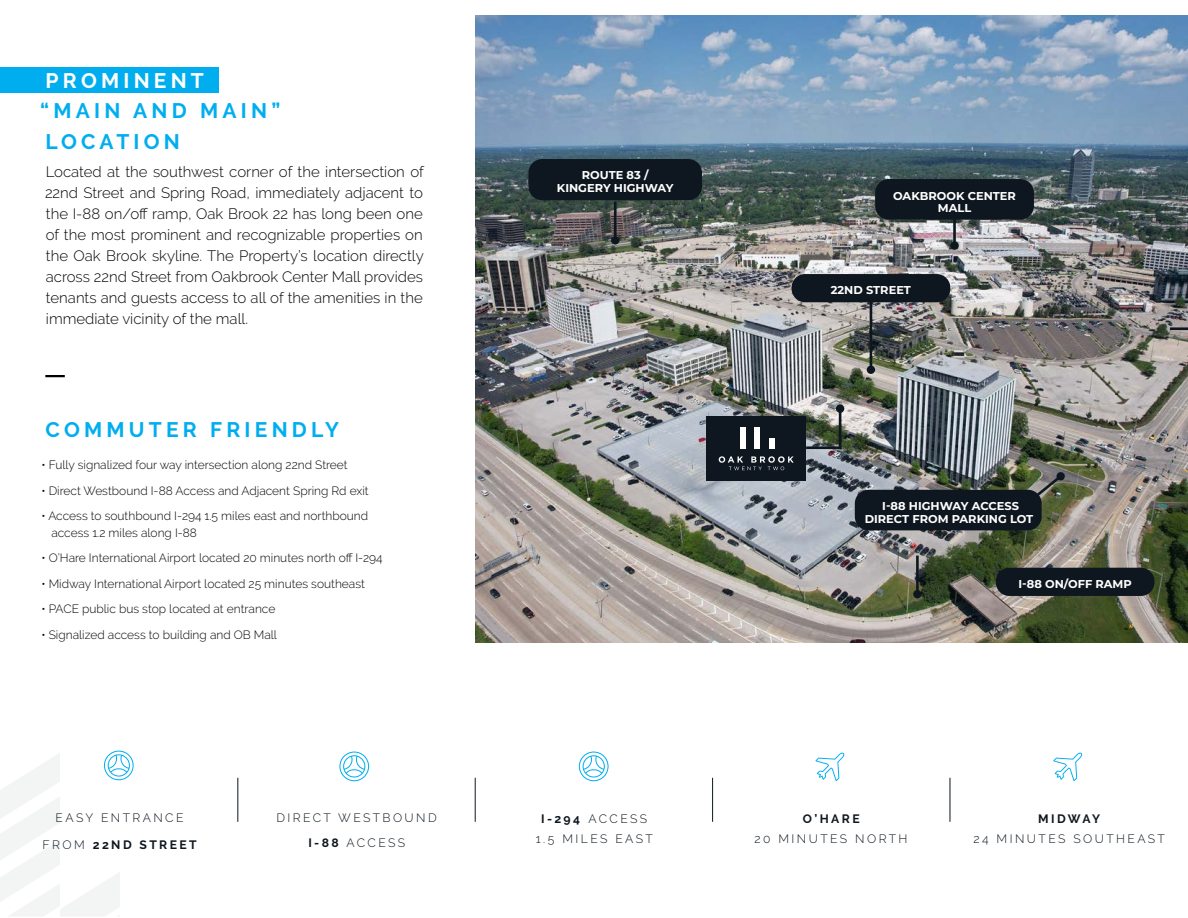
<style>
.page{position:relative;width:1188px;height:918px;background:#fff}
.page>*{position:absolute;margin:0;border:0;box-sizing:border-box;transform-origin:0 0}
.t1{font:700 21px "Raleway";letter-spacing:.2em;color:#00aeef}
.t2{font:700 21px "Raleway";letter-spacing:.2em;color:#fff}
.t3{font:300 15px/21px "Raleway";color:#040503;text-align:justify}
.t4{font:300 12.15px "Raleway";letter-spacing:.2em;color:#0e171f}
.t5{font:700 12.15px "Raleway";letter-spacing:.2em;color:#0e171f}
.t6{font:300 12px/16.5px "Raleway";color:#040503}
.t7{font:700 11.4px/12.6px "Montserrat";color:#fff;text-align:center}
.s1{font-weight:300}
.s2{font-weight:700}
</style>
<div class="page">
<img style="left:476px;top:15px;width:712px;height:627px">
<div style="left:792px;top:274px;width:158px;height:28px;background:#0e171f;border-radius:14px"></div>
<hr style="left:870px;top:302px;width:2px;height:68px;background:#0e171f">
<div style="left:867px;top:366px;width:8px;height:8px;background:#0e171f;border-radius:50%"></div>
<div style="left:996px;top:568px;width:159px;height:28px;background:#0e171f;border-radius:14px"></div>
<hr style="left:916px;top:556px;width:3px;height:38px;background:#0e171f">
<div style="left:913px;top:590px;width:9px;height:8px;background:#0e171f;border-radius:50%"></div>
<hr style="left:614px;top:202px;width:3px;height:38px;background:#0e171f">
<div style="left:611px;top:236px;width:8px;height:9px;background:#0e171f;border-radius:50%"></div>
<div style="left:528px;top:159px;width:174px;height:41px;background:#0e171f;border-radius:14px"></div>
<hr style="left:45px;top:375px;width:20px;height:2px;background:#000">
<div style="left:0;top:67px;width:218px;height:26px;background:#00aeef"></div>
<svg style="left:0;top:751px;width:134px;height:165px"></svg>
<svg style="left:339px;top:752px;width:30px;height:29px"></svg>
<svg style="left:579px;top:752px;width:30px;height:29px"></svg>
<svg style="left:816px;top:752px;width:29px;height:29px"></svg>
<svg style="left:1053px;top:752px;width:29px;height:29px"></svg>
<hr style="left:237px;top:778px;width:1px;height:44px;background:#0e171f">
<hr style="left:475px;top:778px;width:1px;height:44px;background:#0e171f">
<hr style="left:712px;top:778px;width:1px;height:44px;background:#0e171f">
<hr style="left:950px;top:778px;width:1px;height:44px;background:#0e171f">
<hr style="left:839px;top:409px;width:2px;height:40px;background:#0e171f">
<div style="left:836px;top:404px;width:8px;height:9px;background:#0e171f;border-radius:50%"></div>
<hr style="left:806px;top:446px;width:35px;height:3px;background:#0e171f">
<div style="left:706px;top:417px;width:100px;height:64px;background:#0e171f"></div>
<svg style="left:719px;top:456px;width:75px;height:14px"></svg>
<div style="left:769px;top:438px;width:6px;height:11px;background:#fff"></div>
<div style="left:754px;top:427px;width:6px;height:22px;background:#fff"></div>
<div style="left:740px;top:427px;width:6px;height:22px;background:#fff"></div>
<hr style="left:953px;top:207px;width:3px;height:39px;background:#0e171f">
<div style="left:950px;top:241px;width:9px;height:9px;background:#0e171f;border-radius:50%"></div>
<div style="left:875px;top:179px;width:159px;height:41px;background:#0e171f;border-radius:14px"></div>
<svg style="left:1027px;top:472px;width:38px;height:33px"></svg>
<div style="left:855px;top:490px;width:187px;height:40px;background:#0e171f;border-radius:14px"></div>
<hr style="left:1170px;top:327px;width:18px;height:3px;background:#0e171f">
<p class="t2" style="left:46px;top:68px;width:160px">PROMINENT</p>
<p class="t1" style="left:40px;top:99px;width:242px">“MAIN AND MAIN”</p>
<p class="t1" style="left:46px;top:130px;width:136px">LOCATION</p>
<p class="t3" style="left:45px;top:161px;width:380px">Located at the southwest corner of the intersection of 22nd Street and Spring Road, immediately adjacent to the I-88 on/off ramp, Oak Brook 22 has long been one of the most prominent and recognizable properties on the Oak Brook skyline. The Property’s location directly across 22nd Street from Oakbrook Center Mall provides tenants and guests access to all of the amenities in the immediate vicinity of the mall.</p>
<p class="t1" style="left:46px;top:417px;width:295px">COMMUTER FRIENDLY</p>
<p class="t6" style="left:41px;top:457px;width:308px">• Fully signalized four way intersection along 22nd Street</p>
<p class="t6" style="left:41px;top:482px;width:329px">• Direct Westbound I-88 Access and Adjacent Spring Rd exit</p>
<p class="t6" style="left:51px;top:508px;width:318px;text-indent:-10px">• Access to southbound I-294 1.5 miles east and northbound access 1.2 miles along I-88</p>
<p class="t6" style="left:41px;top:550px;width:343px">• O’Hare International Airport located 20 minutes north off I-294</p>
<p class="t6" style="left:41px;top:575px;width:325px">• Midway International Airport located 25 minutes southeast</p>
<p class="t6" style="left:41px;top:601px;width:235px">• PACE public bus stop located at entrance</p>
<p class="t6" style="left:41px;top:626px;width:237px">• Signalized access to building and OB Mall</p>
<p class="t4" style="left:56px;top:811px;width:129px">EASY ENTRANCE</p>
<p class="t5" style="left:43px;top:838px;width:156px"><span class="s1">FROM</span> 22ND STREET</p>
<p class="t4" style="left:277px;top:811px;width:162px">DIRECT WESTBOUND</p>
<p class="t4" style="left:308px;top:836px;width:98px"><span class="s2">I-88</span> ACCESS</p>
<p class="t7" style="left:557px;top:169px;width:118px">ROUTE 83 /<br>KINGERY HIGHWAY</p>
<p class="t7" style="left:893px;top:189px;width:124px;line-height:12.1px">OAKBROOK CENTER<br>MALL</p>
<p class="t7" style="left:831px;top:284px;width:82px">22ND STREET</p>
<p class="t7" style="left:882px;top:500px;width:138px">I-88 HIGHWAY ACCESS</p>
<p class="t7" style="left:865px;top:512px;width:170px">DIRECT FROM PARKING LOT</p>
<p class="t7" style="left:1018px;top:577px;width:115px">I-88 ON/OFF RAMP</p>
<p class="t4" style="left:541px;top:811px;width:108px"><span class="s2">I-294</span> ACCESS</p>
<p class="t4" style="left:536px;top:831px;width:118px">1.5 MILES EAST</p>
<p class="t5" style="left:803px;top:812px;width:58px">O’HARE</p>
<p class="t4" style="left:755px;top:831px;width:155px">20 MINUTES NORTH</p>
<p class="t5" style="left:1038px;top:812px;width:63px">MIDWAY</p>
<p class="t4" style="left:974px;top:831px;width:193px">24 MINUTES SOUTHEAST</p>
</div>
